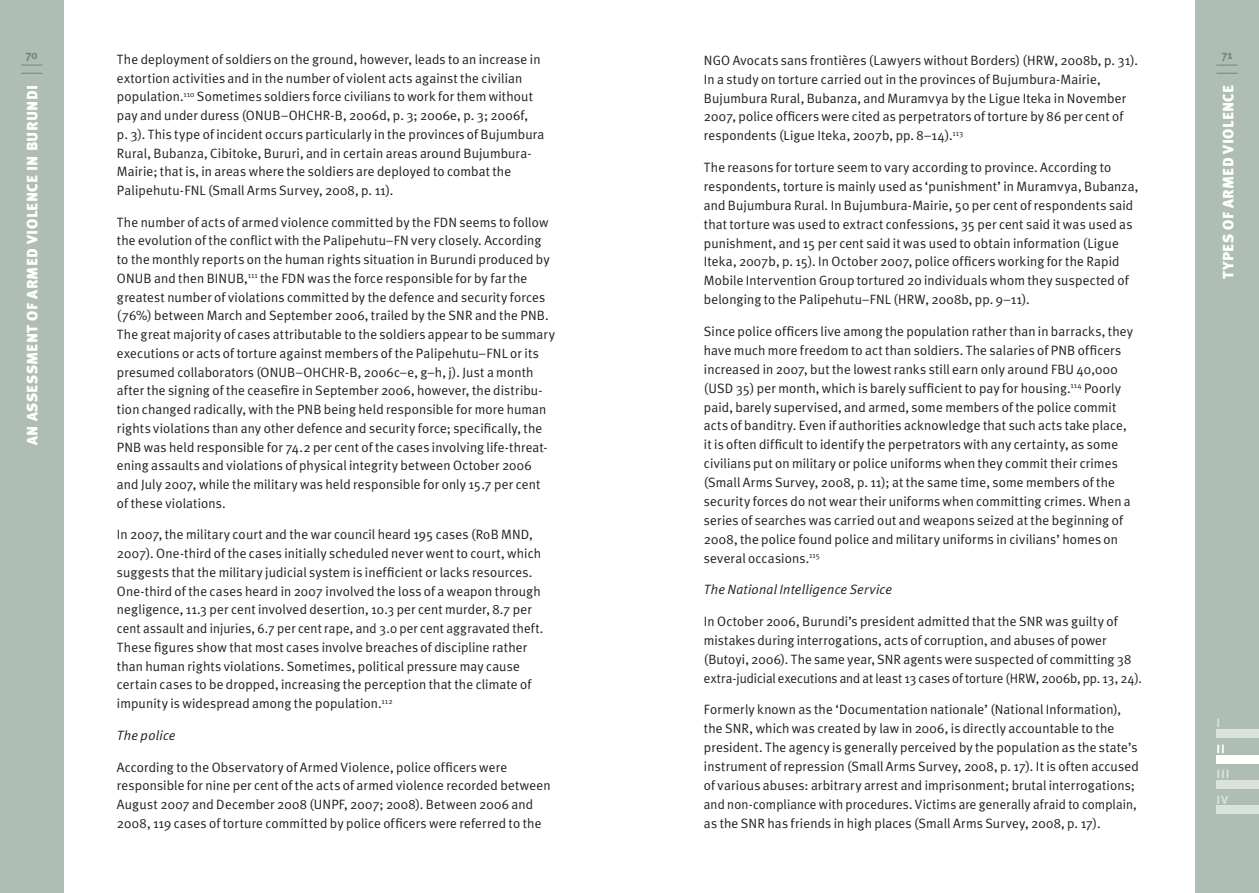
<style>
.page{position:relative;width:1259px;height:893px;background:#fff}
.page>*{position:absolute;margin:0;border:0;box-sizing:border-box;transform-origin:0 0}
.t1{font:900 15px "Meta Plus";letter-spacing:.025em;color:#fff}
.t2{font:13.5px/18.8px "Meta Plus Normal";letter-spacing:.01em;color:#231f20}
.t3{font:italic 13.5px "Meta Plus Normal";letter-spacing:.015em;color:#231f20}
.t4{font:700 12px/25.5px "Meta Plus";letter-spacing:.07em;color:#d9e2dd}
.t5{font:700 12px "Meta Plus";color:#6e8878}
.s1{color:#fff}
</style>
<div class="page">
<div style="left:0;top:0;width:64px;height:893px;background:#aebeb4"></div>
<svg style="left:21px;top:65px;width:22px;height:1px"></svg>
<svg style="left:21px;top:73px;width:22px;height:1px"></svg>
<div style="left:1195px;top:0;width:64px;height:893px;background:#aebeb4"></div>
<svg style="left:1216px;top:65px;width:21px;height:1px"></svg>
<svg style="left:1216px;top:73px;width:21px;height:1px"></svg>
<div style="left:1216px;top:729px;width:43px;height:9px;background:#d9e2dd"></div>
<div style="left:1216px;top:755px;width:43px;height:8px;background:#fff"></div>
<div style="left:1216px;top:780px;width:43px;height:9px;background:#d9e2dd"></div>
<div style="left:1216px;top:806px;width:43px;height:8px;background:#d9e2dd"></div>
<p class="t5" style="left:26px;top:48px;width:13px">70</p>
<p class="t1" style="left:24px;top:445px;width:361px;rotate:-90deg">AN ASSESSMENT OF ARMED VIOLENCE IN BURUNDI</p>
<p class="t2" style="left:117px;top:50px;width:429px">The deployment of soldiers on the ground, however, leads to an increase in extortion activities and in the number of violent acts against the civilian population.<sup>110</sup> Sometimes soldiers force civilians to work for them without pay and under duress (ONUB–OHCHR-B, 2006d, p. 3; 2006e, p. 3; 2006f,<br>p. 3). This type of incident occurs particularly in the provinces of Bujumbura Rural, Bubanza, Cibitoke, Bururi, and in certain areas around Bujumbura-Mairie; that is, in areas where the soldiers are deployed to combat the Palipehutu-FNL (Small Arms Survey, 2008, p. 11).</p>
<p class="t2" style="left:117px;top:212px;width:439px">The number of acts of armed violence committed by the FDN seems to follow the evolution of the conflict with the Palipehutu–FN very closely. According to the monthly reports on the human rights situation in Burundi produced by ONUB and then BINUB,<sup>111</sup> the FDN was the force responsible for by far the greatest number of violations committed by the defence and security forces (76%) between March and September 2006, trailed by the SNR and the PNB.<br>The great majority of cases attributable to the soldiers appear to be summary executions or acts of torture against members of the Palipehutu–FNL or its presumed collaborators (ONUB–OHCHR-B, 2006c–e, g–h, j). Just a month after the signing of the ceasefire in September 2006, however, the distribu&shy;tion changed radically, with the PNB being held responsible for more human rights violations than any other defence and security force; specifically, the PNB was held responsible for 74.2 per cent of the cases involving life-threat&shy;ening assaults and violations of physical integrity between October 2006 and July 2007, while the military was held responsible for only 15.7 per cent<br>of these violations.</p>
<p class="t2" style="left:117px;top:525px;width:428px">In 2007, the military court and the war council heard 195 cases (RoB MND, 2007). One-third of the cases initially scheduled never went to court, which suggests that the military judicial system is inefficient or lacks resources.<br>One-third of the cases heard in 2007 involved the loss of a weapon through negligence, 11.3 per cent involved desertion, 10.3 per cent murder, 8.7 per cent assault and injuries, 6.7 per cent rape, and 3.0 per cent aggravated theft.<br>These figures show that most cases involve breaches of discipline rather than human rights violations. Sometimes, political pressure may cause certain cases to be dropped, increasing the perception that the climate of impunity is widespread among the population.<sup>112</sup></p>
<p class="t3" style="left:117px;top:728px;width:60px">The police</p>
<p class="t2" style="left:117px;top:757px;width:435px">According to the Observatory of Armed Violence, police officers were responsible for nine per cent of the acts of armed violence recorded between August 2007 and December 2008 (UNPF, 2007; 2008). Between 2006 and 2008, 119 cases of torture committed by police officers were referred to the</p>
<p class="t2" style="left:704px;top:50px;width:435px">NGO Avocats sans frontières (Lawyers without Borders) (HRW, 2008b, p. 31).<br>In a study on torture carried out in the provinces of Bujumbura-Mairie, Bujumbura Rural, Bubanza, and Muramvya by the Ligue Iteka in November 2007, police officers were cited as perpetrators of torture by 86 per cent of respondents (Ligue Iteka, 2007b, pp. 8–14).<sup>113</sup></p>
<p class="t2" style="left:704px;top:158px;width:436px">The reasons for torture seem to vary according to province. According to respondents, torture is mainly used as ‘punishment’ in Muramvya, Bubanza, and Bujumbura Rural. In Bujumbura-Mairie, 50 per cent of respondents said that torture was used to extract confessions, 35 per cent said it was used as punishment, and 15 per cent said it was used to obtain information (Ligue Iteka, 2007b, p. 15). In October 2007, police officers working for the Rapid Mobile Intervention Group tortured 20 individuals whom they suspected of belonging to the Palipehutu–FNL (HRW, 2008b, pp. 9–11).</p>
<p class="t2" style="left:704px;top:322px;width:431px">Since police officers live among the population rather than in barracks, they have much more freedom to act than soldiers. The salaries of PNB officers increased in 2007, but the lowest ranks still earn only around FBU 40,000 (USD 35) per month, which is barely sufficient to pay for housing.<sup>114</sup> Poorly paid, barely supervised, and armed, some members of the police commit acts of banditry. Even if authorities acknowledge that such acts take place, it is often difficult to identify the perpetrators with any certainty, as some civilians put on military or police uniforms when they commit their crimes (Small Arms Survey, 2008, p. 11); at the same time, some members of the security forces do not wear their uniforms when committing crimes. When a series of searches was carried out and weapons seized at the beginning of 2008, the police found police and military uniforms in civilians’ homes on several occasions.<sup>115</sup></p>
<p class="t3" style="left:704px;top:582px;width:190px">The National Intelligence Service</p>
<p class="t2" style="left:704px;top:612px;width:439px">In October 2006, Burundi’s president admitted that the SNR was guilty of mistakes during interrogations, acts of corruption, and abuses of power (Butoyi, 2006). The same year, SNR agents were suspected of committing 38 extra-judicial executions and at least 13 cases of torture (HRW, 2006b, pp. 13, 24).</p>
<p class="t2" style="left:704px;top:700px;width:436px">Formerly known as the ‘Documentation nationale’ (National Information), the SNR, which was created by law in 2006, is directly accountable to the president. The agency is generally perceived by the population as the state’s instrument of repression (Small Arms Survey, 2008, p. 17). It is often accused of various abuses: arbitrary arrest and imprisonment; brutal interrogations; and non-compliance with procedures. Victims are generally afraid to complain, as the SNR has friends in high places (Small Arms Survey, 2008, p. 17).</p>
<p class="t5" style="left:1221px;top:48px;width:12px">71</p>
<p class="t1" style="left:1219px;top:279px;width:195px;rotate:-90deg">typesofarmedviolence</p>
<p class="t4" style="left:1216px;top:710px;width:15px">I<br><span class="s1">II<br></span>III<br>IV</p>
</div>
